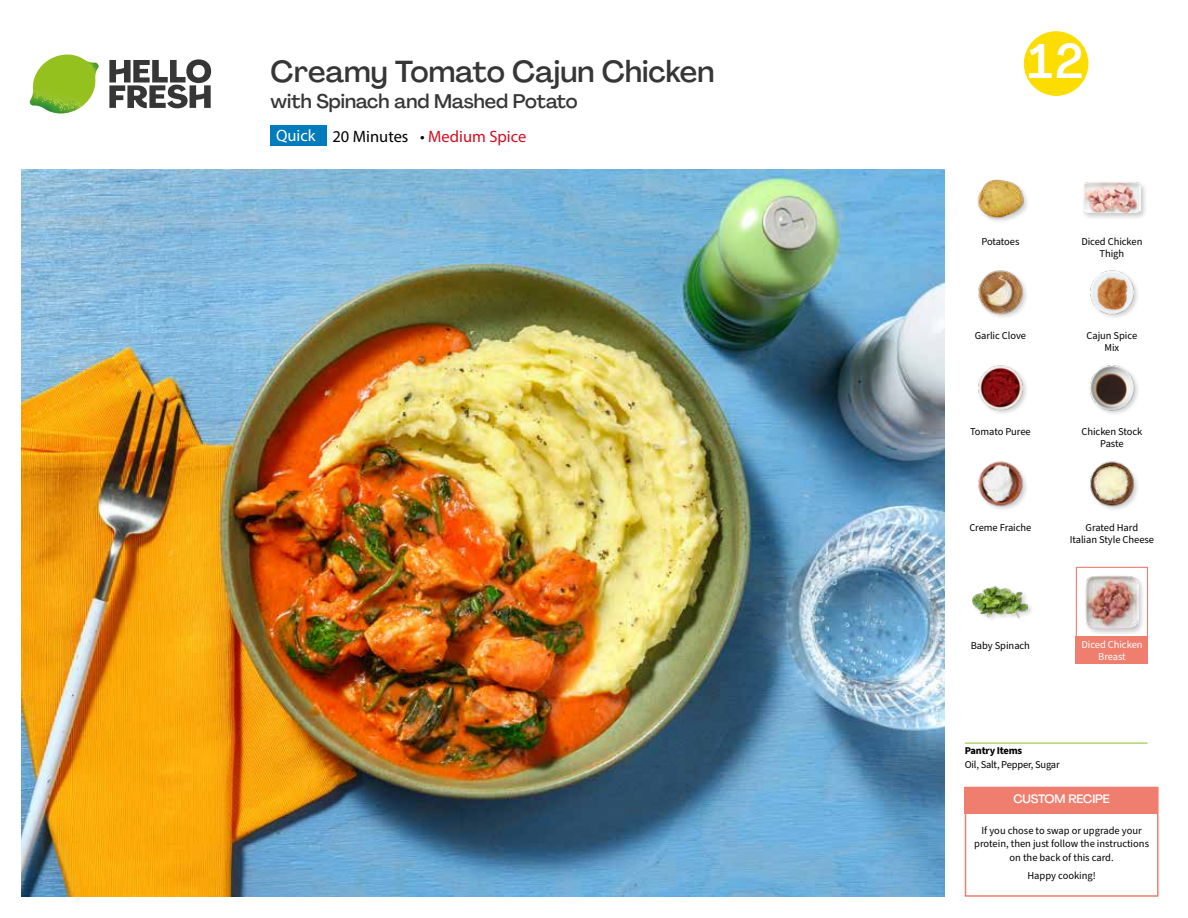
<style>
.page{position:relative;width:1188px;height:918px;background:#fff}
.page>*{position:absolute;margin:0;border:0;box-sizing:border-box;transform-origin:0 0}
.t1{font:500 48px "Agrandir";color:#fff}
.t2{font:500 30px "Agrandir";letter-spacing:-.005em;color:#373636}
.t3{font:500 19.5px "Agrandir";color:#373636}
.t4{font:16.5px "Myriad Pro";color:#000}
.t5{font:16.5px "Myriad Pro";color:#fff}
.t6{font:500 12px "Agrandir";letter-spacing:-.01em;color:#fff}
.t7{font:10.5px/12px "Source Sans Pro";letter-spacing:-.005em;color:#000;text-align:center}
.t8{font:10.5px/12px "Source Sans Pro";letter-spacing:-.005em;color:#fff;text-align:center}
.t9{font:700 10.5px "Source Sans Pro";letter-spacing:-.02em;color:#000}
.s1{color:#d50c1f}
</style>
<div class="page">
<svg style="left:109px;top:59px;width:102px;height:49px"></svg>
<img style="left:30px;top:55px;width:69px;height:59px">
<img style="left:21px;top:170px;width:924px;height:727px">
<hr style="left:965px;top:743px;width:183px;height:1px;background:#89bd24">
<div style="left:271px;top:126px;width:56px;height:20px;background:#007bbb"></div>
<div style="left:1076px;top:567px;width:72px;height:72px;border:1px solid #ef7e6f"></div>
<div style="left:1076px;top:636px;width:72px;height:27px;background:#ef7e6f"></div>
<div style="left:1084px;top:574px;width:62px;height:62px;background:#000;opacity:.2"></div>
<img style="left:1085px;top:576px;width:53px;height:53px">
<div style="left:965px;top:787px;width:194px;height:110px;border:2px solid #ef7e6f"></div>
<div style="left:965px;top:787px;width:193px;height:27px;background:#ef7e6f"></div>
<div style="left:971px;top:585px;width:64px;height:40px;background:#000;opacity:.2"></div>
<img style="left:973px;top:585px;width:55px;height:40px">
<img style="left:978px;top:365px;width:49px;height:48px">
<img style="left:978px;top:461px;width:49px;height:49px">
<img style="left:1090px;top:461px;width:48px;height:49px">
<img style="left:1089px;top:365px;width:49px;height:49px">
<img style="left:977px;top:179px;width:50px;height:42px">
<img style="left:978px;top:270px;width:49px;height:48px">
<img style="left:1090px;top:270px;width:48px;height:48px">
<div style="left:1082px;top:181px;width:66px;height:40px;background:#000;opacity:.2"></div>
<img style="left:1083px;top:181px;width:58px;height:40px">
<svg style="left:1023px;top:31px;width:66px;height:65px"></svg>
<h2 class="t2" style="left:271px;top:53px;width:445px">Creamy Tomato Cajun Chicken</h2>
<h3 class="t3" style="left:271px;top:89px;width:309px">with Spinach and Mashed Potato</h3>
<h3 class="t5" style="left:276px;top:125px;width:41px">Quick</h3>
<h3 class="t4" style="left:332px;top:126px;width:195px">20 Minutes ◘• <span class="s1">Medium Spice</span></h3>
<h1 class="t1" style="left:1028px;top:32px;width:57px">12</h1>
<p class="t7" style="left:981px;top:235px;width:40px">Potatoes</p>
<p class="t7" style="left:1081px;top:235px;width:63px">Diced Chicken<br>Thigh</p>
<p class="t7" style="left:975px;top:329px;width:53px">Garlic Clove</p>
<p class="t7" style="left:1087px;top:329px;width:52px">Cajun Spice<br>Mix</p>
<p class="t7" style="left:970px;top:426px;width:62px">Tomato Puree</p>
<p class="t7" style="left:1081px;top:426px;width:62px">Chicken Stock<br>Paste</p>
<p class="t7" style="left:969px;top:522px;width:64px">Creme Fraiche</p>
<p class="t7" style="left:1070px;top:522px;width:86px">Grated Hard<br>Italian Style Cheese</p>
<p class="t7" style="left:971px;top:639px;width:61px">Baby Spinach</p>
<p class="t8" style="left:1081px;top:638px;width:63px">Diced Chicken<br>Breast</p>
<p class="t9" style="left:965px;top:743px;width:59px">Pantry Items</p>
<p class="t7" style="left:965px;top:759px;width:96px">Oil, Salt, Pepper, Sugar</p>
<p class="t6" style="left:1013px;top:792px;width:98px">CUSTOM RECIPE</p>
<p class="t7" style="left:974px;top:824px;width:176px;line-height:13.5px">If you chose to swap or upgrade your protein, then just follow the instructions on the back of this card.</p>
<p class="t7" style="left:1027px;top:869px;width:70px">Happy cooking!</p>
</div>
